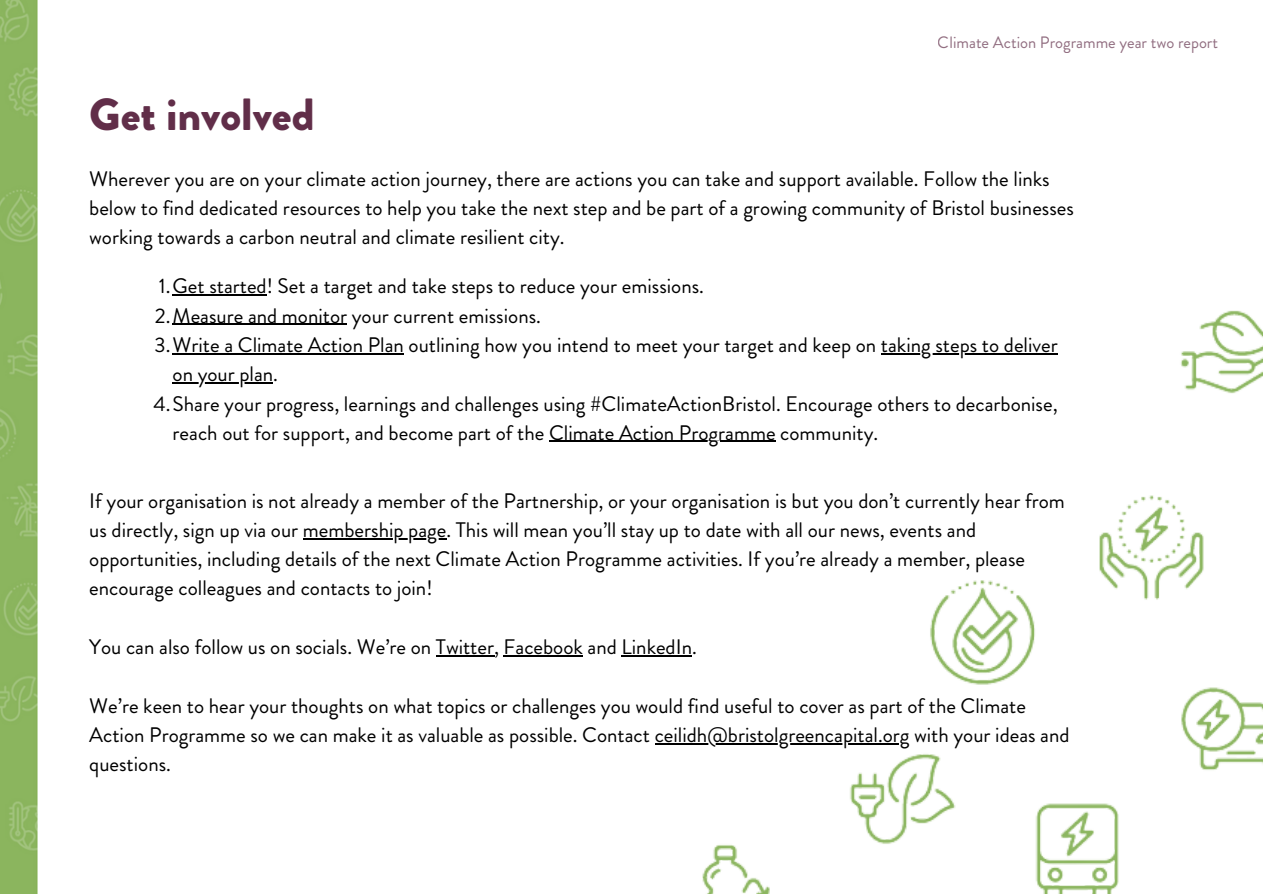
<style>
.page{position:relative;width:1263px;height:894px;background:#fff}
.page>*{position:absolute;margin:0;border:0;box-sizing:border-box;transform-origin:0 0}
.t1{font:900 45px "Brandon Grotesque";color:#612e49}
.t2{font:21px/29.2px "Brandon Grotesque";color:#000}
.t3{font:16.5px "Brandon Grotesque";color:#612e49}
</style>
<div class="page">
<hr style="left:303px;top:538px;width:143px;height:1px;background:#000">
<hr style="left:436px;top:655px;width:58px;height:1px;background:#000">
<hr style="left:504px;top:655px;width:79px;height:1px;background:#000">
<img style="left:0;top:0;width:37px;height:893px">
<img style="left:557px;top:310px;width:706px;height:583px">
<hr style="left:173px;top:294px;width:94px;height:1px;background:#000">
<hr style="left:173px;top:324px;width:174px;height:1px;background:#000">
<hr style="left:173px;top:353px;width:231px;height:1px;background:#000">
<hr style="left:881px;top:353px;width:177px;height:1px;background:#000">
<hr style="left:173px;top:382px;width:100px;height:1px;background:#000">
<hr style="left:549px;top:441px;width:227px;height:1px;background:#000">
<p class="t1" style="left:89px;top:83px;width:227px">Get involved</p>
<p class="t3" style="left:938px;top:30px;width:282px">Climate Action Programme year two report</p>
<p class="t2" style="left:89px;top:164px;width:986px">Wherever you are on your climate action journey, there are actions you can take and support available. Follow the links below to find dedicated resources to help you take the next step and be part of a growing community of Bristol businesses working towards a carbon neutral and climate resilient city.</p>
<p class="t2" style="left:159px;top:272px;width:547px">1.Get started! Set a target and take steps to reduce your emissions.</p>
<p class="t2" style="left:155px;top:301px;width:387px">2.Measure and monitor your current emissions.</p>
<p class="t2" style="left:173px;top:330px;width:887px;text-indent:-18px">3.Write a Climate Action Plan outlining how you intend to meet your target and keep on taking steps to deliver on your plan.</p>
<p class="t2" style="left:173px;top:389px;width:886px;text-indent:-19px">4.Share your progress, learnings and challenges using #ClimateActionBristol. Encourage others to decarbonise, reach out for support, and become part of the Climate Action Programme community.</p>
<p class="t2" style="left:89px;top:486px;width:977px">If your organisation is not already a member of the Partnership, or your organisation is but you don’t currently hear from us directly, sign up via our membership page. This will mean you’ll stay up to date with all our news, events and opportunities, including details of the next Climate Action Programme activities. If you’re already a member, please encourage colleagues and contacts to join!</p>
<p class="t2" style="left:89px;top:632px;width:609px">You can also follow us on socials. We’re on Twitter, Facebook and LinkedIn.</p>
<p class="t2" style="left:89px;top:690px;width:982px">We’re keen to hear your thoughts on what topics or challenges you would find useful to cover as part of the Climate<br>Action Programme so we can make it as valuable as possible. Contact ceilidh@bristolgreencapital.org with your ideas and questions.</p>
</div>
